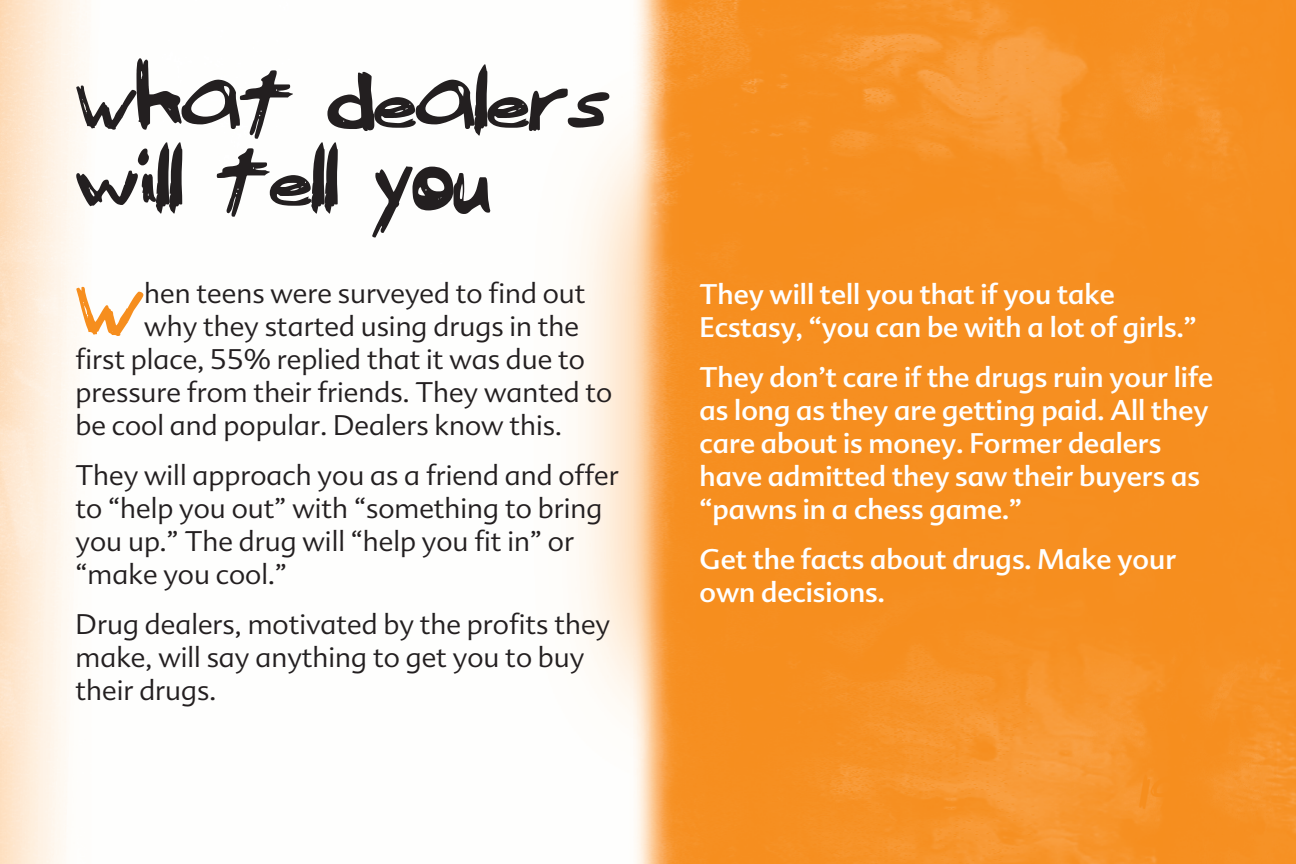
<style>
.page{position:relative;width:1296px;height:864px;background:#fff}
.page>*{position:absolute;margin:0;border:0;box-sizing:border-box;transform-origin:0 0}
.t1{font:80.1px "Serpico Accented";color:#f68e1e}
.t2{font:72px/78px "Serpico Accented";letter-spacing:-.02em;color:#231f20}
.t3{font:36px "Serpico Accented";color:#f68e1e}
.t4{font:300 27px/33px "Advert";color:#231f20}
.t5{font:27px/33px "Advert";color:#fff}
</style>
<div class="page">
<img style="left:0;top:0;width:755px;height:647px">
<img style="left:755px;top:0;width:541px;height:864px">
<img style="left:0;top:647px;width:757px;height:217px">
<h2 class="t2" style="left:76px;top:66px;width:536px">What dealers will tell you</h2>
<h1 class="t1" style="left:76px;top:261px;width:70px">W</h1>
<p class="t4" style="left:144px;top:277px;width:443px">hen teens were surveyed to find out</p>
<p class="t4" style="left:144px;top:310px;width:436px">why they started using drugs in the</p>
<p class="t4" style="left:76px;top:343px;width:511px">first place, 55% replied that it was due to</p>
<p class="t4" style="left:76px;top:376px;width:538px">pressure from their friends. They wanted to</p>
<p class="t4" style="left:76px;top:409px;width:488px">be cool and popular. Dealers know this.</p>
<p class="t4" style="left:76px;top:459px;width:545px">They will approach you as a friend and offer to “help you out” with “something to bring you up.” The drug will “help you fit in” or “make you cool.”</p>
<p class="t4" style="left:76px;top:608px;width:536px">Drug dealers, motivated by the profits they make, will say anything to get you to buy their drugs.</p>
<p class="t5" style="left:700px;top:277px;width:499px">They will tell you that if you take<br>Ecstasy, “you can be with a lot of girls.”</p>
<p class="t5" style="left:700px;top:361px;width:515px">They don’t care if the drugs ruin your life as long as they are getting paid. All they care about is money. Former dealers have admitted they saw their buyers as “pawns in a chess game.”</p>
<p class="t5" style="left:700px;top:543px;width:478px">Get the facts about drugs. Make your own decisions.</p>
<h3 class="t3" style="left:1139px;top:775px;width:39px">19</h3>
</div>
